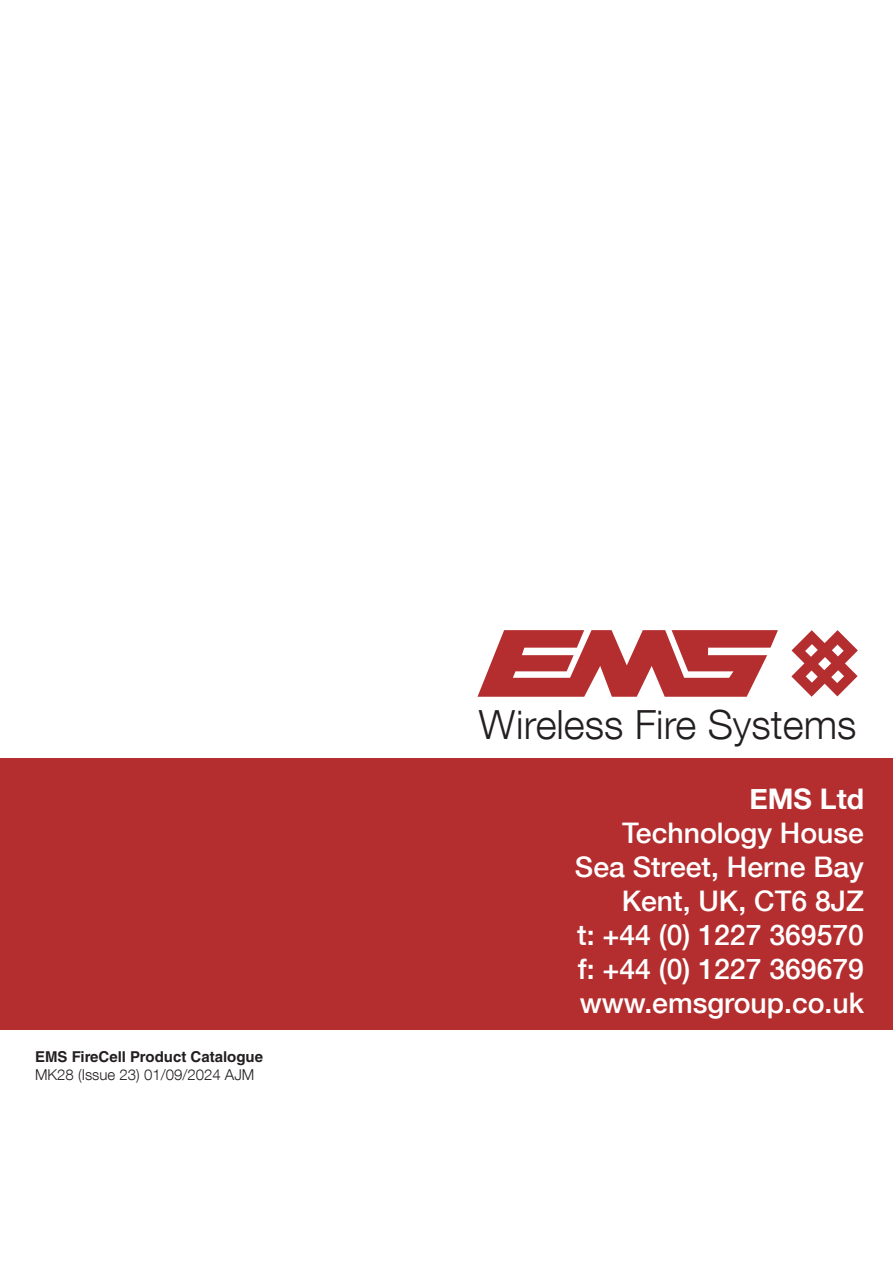
<style>
.page{position:relative;width:893px;height:1263px;background:#fff}
.page>*{position:absolute;margin:0;border:0;box-sizing:border-box;transform-origin:0 0}
.t1{font:300 40.2px "Helvetica Neue LT Com";color:#231f20}
.t2{font:500 28.35px/34px "Helvetica Neue LT Com";color:#fff;text-align:right}
.t3{font:700 28.35px "Helvetica Neue";color:#fff}
.t4{font:700 15px "Helvetica LT Std";color:#231f20}
.t5{font:300 15px "Helvetica Neue LT Com";color:#231f20}
</style>
<div class="page">
<div style="left:0;top:758px;width:893px;height:272px;background:#b42e2f"></div>
<svg style="left:791px;top:630px;width:67px;height:67px"></svg>
<svg style="left:477px;top:630px;width:301px;height:67px"></svg>
<p class="t4" style="left:35px;top:1047px;width:229px">EMS FireCell Product Catalogue</p>
<p class="t5" style="left:35px;top:1065px;width:221px">MK28 (Issue 23) 01/09/2024 AJM</p>
<h1 class="t1" style="left:479px;top:700px;width:379px">Wireless Fire Systems</h1>
<p class="t3" style="left:749px;top:781px;width:116px">EMS Ltd</p>
<p class="t2" style="left:575px;top:815px;width:291px">Technology House<br>Sea Street, Herne Bay<br>Kent, UK, CT6 8JZ<br>t: +44 (0) 1227 369570 f: +44 (0) 1227 369679 www.emsgroup.co.uk</p>
</div>
